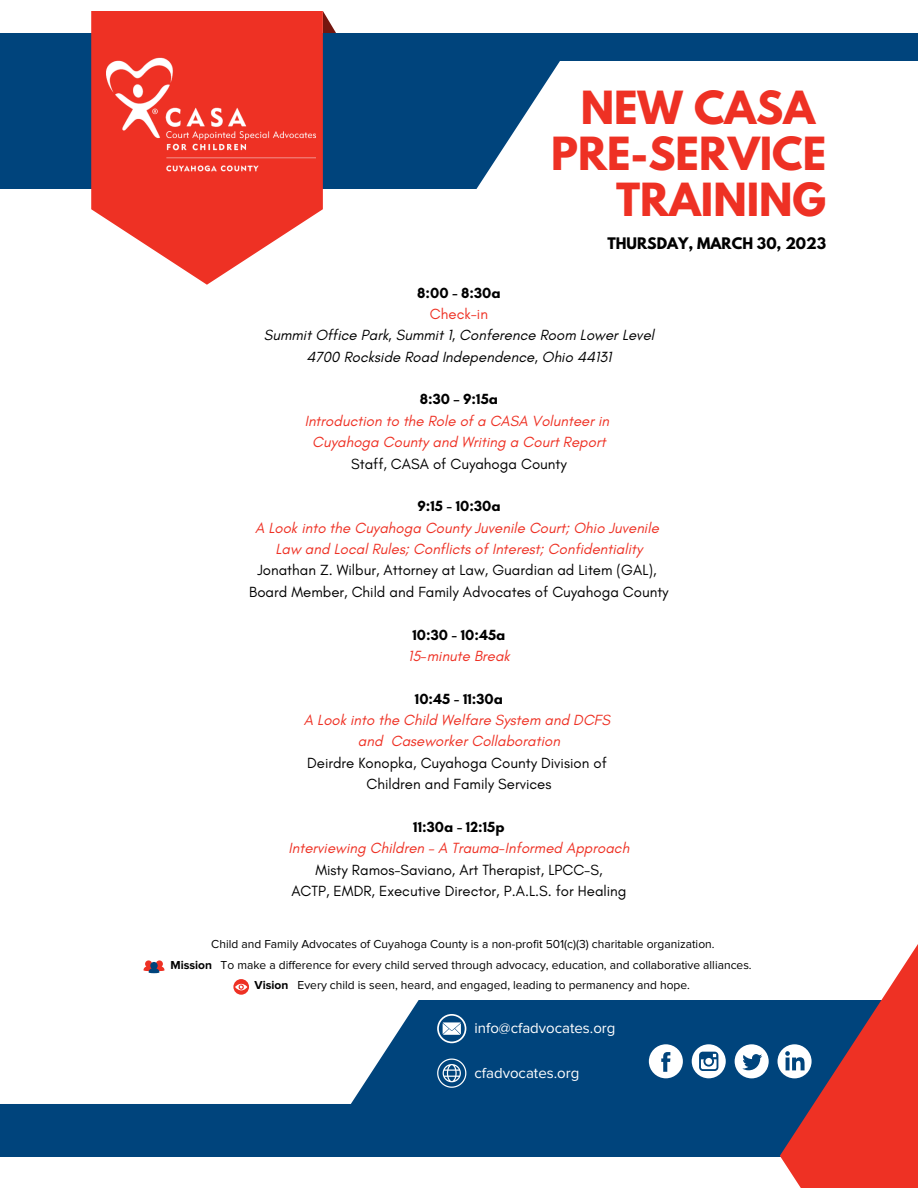
<style>
.page{position:relative;width:918px;height:1188px;background:#fff}
.page>*{position:absolute;margin:0;border:0;box-sizing:border-box;transform-origin:0 0}
.t1{font:700 40.5px/45.9px "League Spartan";color:#ee3124;text-align:right}
.t2{font:italic 15px/21.3px "Glacial Indifference";color:#ee3124;text-align:center}
.t3{font:15px/21.3px "Glacial Indifference";color:#000;text-align:center}
.t4{font:italic 15px/21.3px "Glacial Indifference";color:#000;text-align:center}
.t5{font:700 15px "Glacial Indifference";color:#000}
.t6{font:15px "Proxima Nova";color:#fff}
.t7{font:15px "Glacial Indifference";color:#ee3124}
.t8{font:700 14.1px "League Spartan";color:#000}
.t9{font:12px/20.1px "Proxima Nova";color:#000}
.s1{font-weight:700}
</style>
<div class="page">
<svg style="left:323px;top:11px;width:13px;height:22px"></svg>
<div style="left:0;top:33px;width:918px;height:155px;background:#00447c"></div>
<div style="left:0;top:1001px;width:918px;height:155px;background:#00447c"></div>
<svg style="left:91px;top:11px;width:232px;height:274px;fill:#ee3124"></svg>
<svg style="left:474px;top:61px;width:444px;height:128px;background:#e5ecf1"></svg>
<svg style="left:0;top:968px;width:437px;height:136px;fill:#fff"></svg>
<svg style="left:780px;top:944px;width:138px;height:244px;fill:#ee3124"></svg>
<img style="left:91px;top:42px;width:225px;height:146px">
<svg style="left:649px;top:1044px;width:34px;height:34px"></svg>
<svg style="left:692px;top:1044px;width:34px;height:34px"></svg>
<svg style="left:735px;top:1044px;width:34px;height:34px"></svg>
<svg style="left:778px;top:1044px;width:34px;height:34px"></svg>
<svg style="left:437px;top:1014px;width:29px;height:29px"></svg>
<svg style="left:437px;top:1059px;width:29px;height:29px"></svg>
<svg style="left:144px;top:960px;width:20px;height:13px"></svg>
<svg style="left:233px;top:979px;width:16px;height:16px"></svg>
<h1 class="t1" style="left:551px;top:90px;width:277px">NEW CASA<br>PRE-SERVICE<br>TRAINING</h1>
<p class="t8" style="left:607px;top:236px;width:220px">THURSDAY, MARCH 30, 2023</p>
<p class="t5" style="left:417px;top:283px;width:85px">8:00 - 8:30a</p>
<p class="t7" style="left:430px;top:305px;width:60px">Check-in</p>
<p class="t4" style="left:264px;top:324px;width:392px">Summit Office Park, Summit 1, Conference Room Lower Level<br>4700 Rockside Road Independence, Ohio 44131</p>
<p class="t5" style="left:420px;top:390px;width:80px">8:30 – 9:15a</p>
<p class="t2" style="left:305px;top:410px;width:306px">Introduction to the Role of a CASA Volunteer in<br>Cuyahoga County and Writing a Court Report</p>
<p class="t3" style="left:351px;top:453px;width:217px">Staff, CASA of Cuyahoga County</p>
<p class="t5" style="left:417px;top:497px;width:85px">9:15 - 10:30a</p>
<p class="t2" style="left:255px;top:517px;width:405px">A Look into the Cuyahoga County Juvenile Court; Ohio Juvenile<br>Law and Local Rules; Conflicts of Interest; Confidentiality</p>
<p class="t3" style="left:249px;top:560px;width:421px">Jonathan Z. Wilbur, Attorney at Law, Guardian ad Litem (GAL),<br>Board Member, Child and Family Advocates of Cuyahoga County</p>
<p class="t5" style="left:412px;top:625px;width:94px">10:30 - 10:45a</p>
<p class="t2" style="left:408px;top:645px;width:103px">15-minute Break</p>
<p class="t5" style="left:415px;top:689px;width:90px">10:45 - 11:30a</p>
<p class="t2" style="left:304px;top:709px;width:308px">A Look into the Child Welfare System and DCFS and Caseworker Collaboration</p>
<p class="t3" style="left:307px;top:752px;width:301px">Deirdre Konopka, Cuyahoga County Division of<br>Children and Family Services</p>
<p class="t5" style="left:413px;top:818px;width:93px">11:30a - 12:15p</p>
<p class="t2" style="left:289px;top:837px;width:342px">Interviewing Children – A Trauma-Informed Approach</p>
<p class="t3" style="left:291px;top:859px;width:337px">Misty Ramos-Saviano, Art Therapist, LPCC-S,<br>ACTP, EMDR, Executive Director, P.A.L.S. for Healing</p>
<p class="t9" style="left:211px;top:934px;width:505px">Child and Family Advocates of Cuyahoga County is a non-profit 501(c)(3) charitable organization.</p>
<p class="t9" style="left:254px;top:955px;width:499px;text-indent:-84px"><span class="s1">Mission</span> To make a difference for every child served through advocacy, education, and collaborative alliances.<br><span class="s1">Vision</span> Every child is seen, heard, and engaged, leading to permanency and hope.</p>
<p class="t6" style="left:474px;top:1019px;width:143px">info@cfadvocates.org</p>
<p class="t6" style="left:474px;top:1064px;width:106px">cfadvocates.org</p>
</div>
